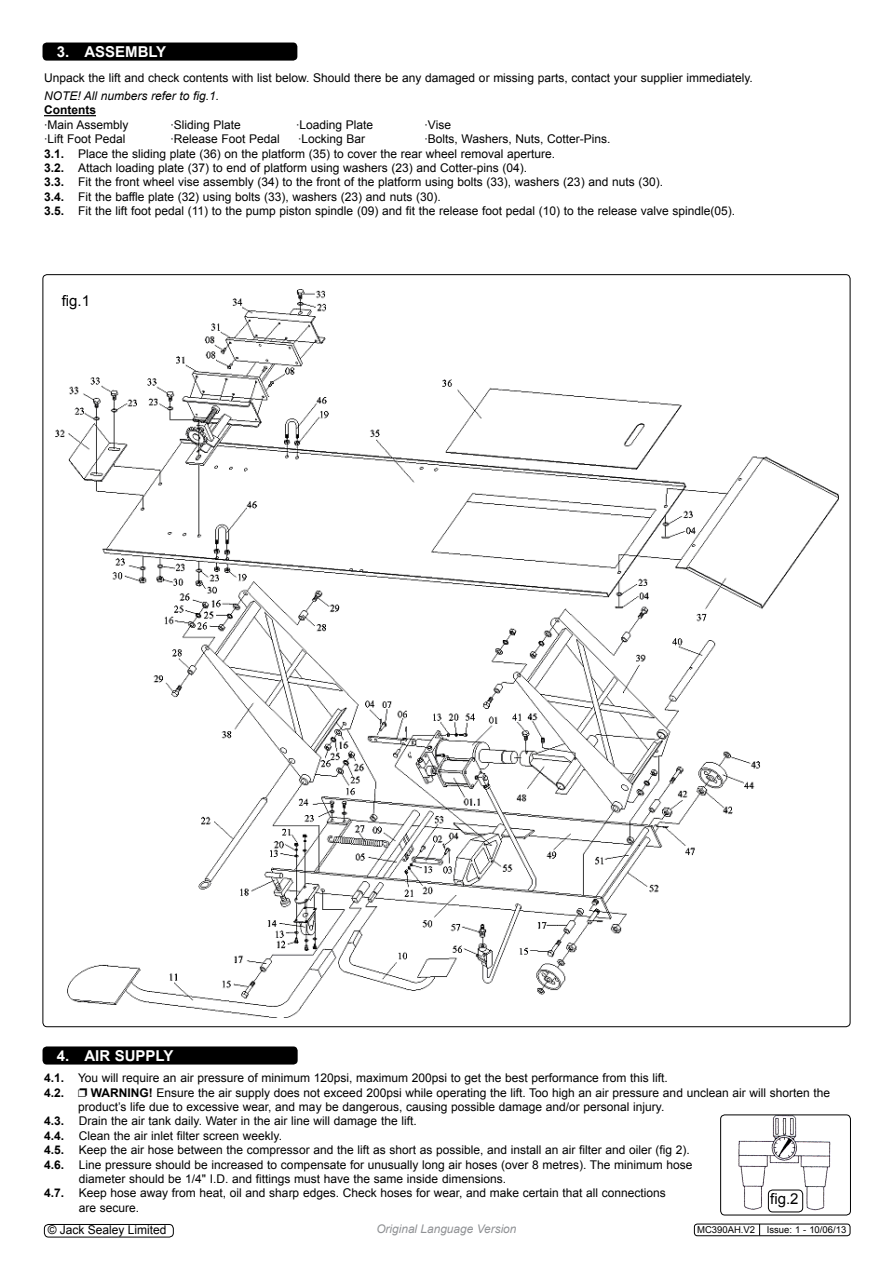
<style>
.page{position:relative;width:893px;height:1263px;background:#fff}
.page>*{position:absolute;margin:0;border:0;box-sizing:border-box;transform-origin:0 0}
.t1{font:700 15px "Arial";color:#fff}
.t2{font:15px "Arial";color:#000}
.t3{font:12px/14.4px "Arial";color:#000}
.t4{font:italic 12px "Arial";color:#000}
.t5{font:700 12px "Arial";color:#000}
.t6{font:italic 11.85px "Arial";color:#8f9194}
.t7{font:9.45px "Arial";color:#000}
.s1{font-weight:700}
</style>
<div class="page">
<img style="left:55px;top:289px;width:784px;height:729px">
<div style="left:43px;top:43px;width:254px;height:18px;background:#000;border-radius:4px"></div>
<hr style="left:44px;top:115px;width:52px;height:1px;background:#000">
<div style="left:43px;top:1046px;width:255px;height:18px;background:#000;border-radius:4px"></div>
<img style="left:738px;top:1116px;width:93px;height:97px">
<div style="left:720px;top:1114px;width:131px;height:101px;border:1px solid #000;border-radius:4px"></div>
<div style="left:768px;top:1190px;width:35px;height:22px;background:#fff;border-radius:4px"></div>
<div style="left:768px;top:1190px;width:35px;height:22px;border:1px solid #000;border-radius:4px"></div>
<div style="left:60px;top:293px;width:35px;height:22px;background:#fff"></div>
<div style="left:694px;top:1224px;width:156px;height:12px;border:1px solid #000;border-radius:3px"></div>
<div style="left:44px;top:1224px;width:130px;height:13px;border:1px solid #000;border-radius:4px"></div>
<p class="t1" style="left:57px;top:42px;width:102px">3. ASSEMBLY</p>
<p class="t3" style="left:44px;top:70px;width:710px">Unpack the lift and check contents with list below. Should there be any damaged or missing parts, contact your supplier immediately.</p>
<p class="t4" style="left:44px;top:88px;width:177px">NOTE! All numbers refer to fig.1.</p>
<p class="t5" style="left:44px;top:102px;width:53px">CONTENTS</p>
<p class="t3" style="left:44px;top:118px;width:86px">·Main Assembly</p>
<p class="t3" style="left:170px;top:118px;width:72px">·Sliding Plate</p>
<p class="t3" style="left:296px;top:118px;width:79px">·Loading Plate</p>
<p class="t3" style="left:425px;top:118px;width:28px">·Vise</p>
<p class="t3" style="left:44px;top:132px;width:83px">·Lift Foot Pedal</p>
<p class="t3" style="left:170px;top:132px;width:111px">·Release Foot Pedal</p>
<p class="t3" style="left:298px;top:132px;width:69px">·Locking Bar</p>
<p class="t3" style="left:44px;top:132px;width:693px;text-indent:381px">·Bolts, Washers, Nuts, Cotter-Pins.<br><span class="s1">3.1.</span> Place the sliding plate (36) on the platform (35) to cover the rear wheel removal aperture.<br><span class="s1">3.2.</span> Attach loading plate (37) to end of platform using washers (23) and Cotter-pins (04).<br><span class="s1">3.3.</span> Fit the front wheel vise assembly (34) to the front of the platform using bolts (33), washers (23) and nuts (30).<br><span class="s1">3.4.</span> Fit the baffle plate (32) using bolts (33), washers (23) and nuts (30).<br><span class="s1">3.5.</span> Fit the lift foot pedal (11) to the pump piston spindle (09) and fit the release foot pedal (10) to the release valve spindle(05).</p>
<p class="t2" style="left:62px;top:291px;width:30px">fig.1</p>
<p class="t1" style="left:57px;top:1045px;width:24px">4. AIR</p>
<p class="t1" style="left:115px;top:1045px;width:21px">SUPPLY</p>
<p class="t3" style="left:44px;top:1071px;width:625px"><span class="s1">4.1.</span> You will require an air pressure of minimum 120psi, maximum 200psi to get the best performance from this lift.<br><span class="s1">4.2.</span></p>
<p class="t3" style="left:91px;top:1085px;width:741px"><span class="s1">WARNING!</span> Ensure the air supply does not exceed 200psi while operating the lift. Too high an air pressure and unclean air will shorten the</p>
<p class="t3" style="left:78px;top:1100px;width:588px">product’s life due to excessive wear, and may be dangerous, causing possible damage and/or personal injury.</p>
<p class="t3" style="left:44px;top:1114px;width:374px"><span class="s1">4.3.</span> Drain the air tank daily. Water in the air line will damage the lift.</p>
<p class="t3" style="left:44px;top:1128px;width:240px"><span class="s1">4.4.</span> Clean the air inlet filter screen weekly.</p>
<p class="t3" style="left:44px;top:1143px;width:647px"><span class="s1">4.5.</span> Keep the air hose between the compressor and the lift as short as possible, and install an air filter and oiler (fig 2).</p>
<p class="t3" style="left:44px;top:1157px;width:650px"><span class="s1">4.6.</span> Line pressure should be increased to compensate for unusually long air hoses (over 8 metres). The minimum hose</p>
<p class="t3" style="left:79px;top:1172px;width:429px">diameter should be 1/4" I.D. and fittings must have the same inside dimensions.</p>
<p class="t3" style="left:44px;top:1186px;width:623px"><span class="s1">4.7.</span> Keep hose away from heat, oil and sharp edges. Check hoses for wear, and make certain that all connections</p>
<p class="t3" style="left:79px;top:1200px;width:62px">are secure.</p>
<p class="t2" style="left:770px;top:1189px;width:30px">fig.2</p>
<p class="t3" style="left:48px;top:1222px;width:120px">© Jack Sealey Limited</p>
<p class="t6" style="left:376px;top:1221px;width:142px">Original Language Version</p>
<p class="t7" style="left:697px;top:1224px;width:151px">MC390AH.V2 Issue: 1 - 10/06/13</p>
</div>
